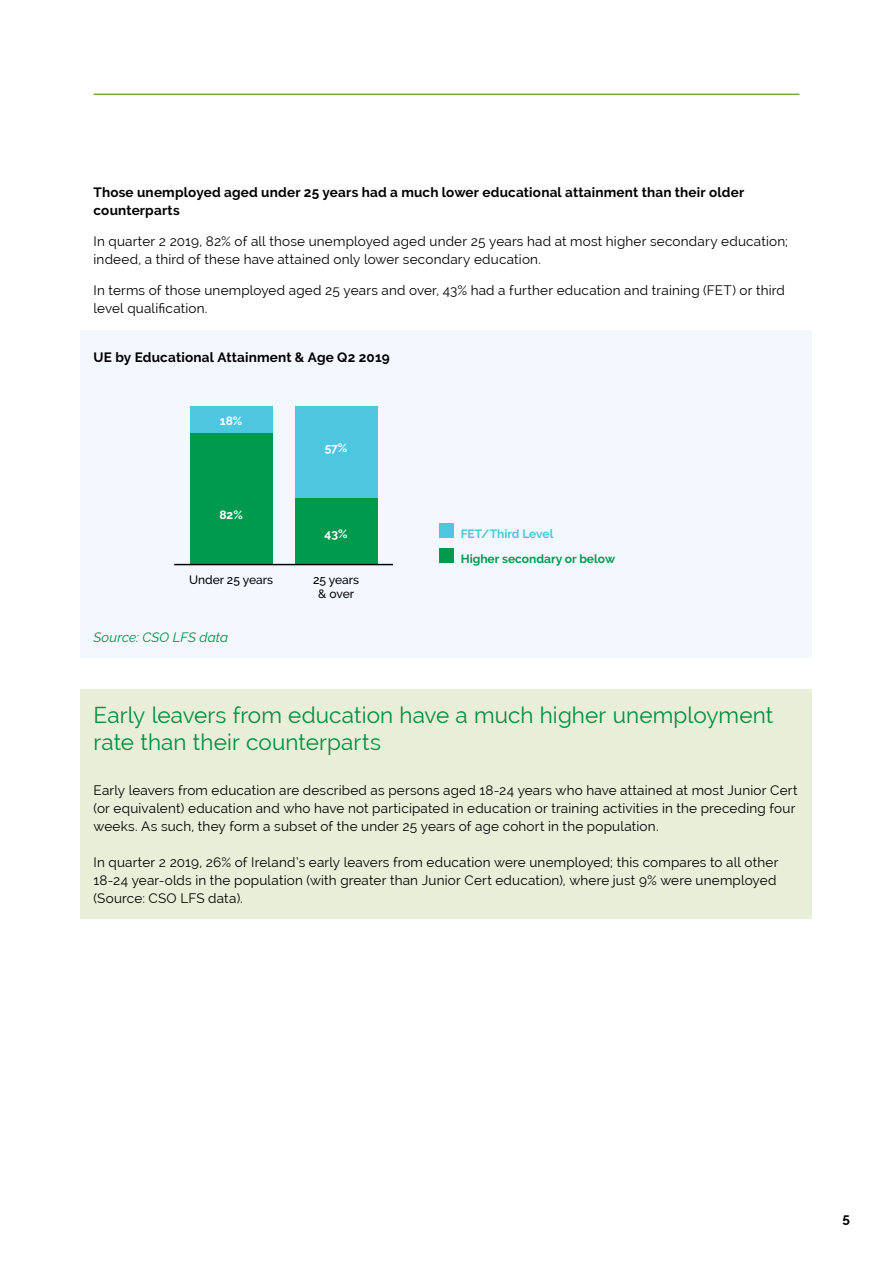
<style>
.page{position:relative;width:893px;height:1263px;background:#fff}
.page>*{position:absolute;margin:0;border:0;box-sizing:border-box;transform-origin:0 0}
.t1{font:22.5px/27px "Raleway";letter-spacing:.005em;color:#008e3f}
.t2{font:13.5px/18px "Raleway";letter-spacing:.015em;color:#000}
.t3{font:700 13.5px/18px "Raleway";letter-spacing:.015em;color:#000}
.t4{font:italic 13.5px "Raleway";letter-spacing:.01em;color:#008e3f}
.t5{font:500 12px/14.4px "Raleway";color:#000;text-align:center}
.t6{font:700 12px "Raleway";color:#009a4e}
.t7{font:700 12px "Raleway";color:#4fc6e0}
.t8{font:700 12px "Raleway";color:#fff}
</style>
<div class="page">
<hr style="left:94px;top:94px;width:705px;height:1px;background:#79ac2c">
<div style="left:81px;top:330px;width:731px;height:328px;background:#f3f8fe"></div>
<div style="left:81px;top:689px;width:731px;height:229px;background:#e8eed8"></div>
<div style="left:190px;top:433px;width:83px;height:131px;background:#009a4e"></div>
<div style="left:190px;top:406px;width:83px;height:27px;background:#4fc6e0"></div>
<div style="left:295px;top:406px;width:82px;height:92px;background:#4fc6e0"></div>
<div style="left:295px;top:498px;width:82px;height:66px;background:#009a4e"></div>
<div style="left:439px;top:549px;width:15px;height:14px;background:#009a4e"></div>
<div style="left:439px;top:524px;width:15px;height:14px;background:#4fc6e0"></div>
<hr style="left:174px;top:564px;width:219px;height:1px;background:#000">
<p class="t3" style="left:94px;top:184px;width:652px">Those unemployed aged under 25 years had a much lower educational attainment than their older counterparts</p>
<p class="t2" style="left:94px;top:232px;width:696px">In quarter 2 2019, 82% of all those unemployed aged under 25 years had at most higher secondary education; indeed, a third of these have attained only lower secondary education.</p>
<p class="t2" style="left:94px;top:281px;width:693px">In terms of those unemployed aged 25 years and over, 43% had a further education and training (FET) or third level qualification.</p>
<p class="t3" style="left:94px;top:348px;width:298px">UE by Educational Attainment &amp; Age Q2 2019</p>
<p class="t8" style="left:220px;top:414px;width:24px">18%</p>
<p class="t8" style="left:219px;top:508px;width:25px">82%</p>
<p class="t8" style="left:325px;top:441px;width:24px">57%</p>
<p class="t8" style="left:325px;top:527px;width:24px">43%</p>
<p class="t5" style="left:189px;top:572px;width:85px">Under 25 years</p>
<p class="t5" style="left:313px;top:572px;width:48px">25 years &amp; over</p>
<p class="t4" style="left:94px;top:629px;width:136px">Source: CSO LFS data</p>
<p class="t7" style="left:461px;top:527px;width:94px">FET/Third Level</p>
<p class="t6" style="left:461px;top:552px;width:156px">Higher secondary or below</p>
<h1 class="t1" style="left:94px;top:701px;width:681px">Early leavers from education have a much higher unemployment rate than their counterparts</h1>
<p class="t2" style="left:94px;top:781px;width:705px">Early leavers from education are described as persons aged 18-24 years who have attained at most Junior Cert (or equivalent) education and who have not participated in education or training activities in the preceding four weeks. As such, they form a subset of the under 25 years of age cohort in the population.</p>
<p class="t2" style="left:94px;top:853px;width:686px">In quarter 2 2019, 26% of Ireland’s early leavers from education were unemployed; this compares to all other<br>18-24 year-olds in the population (with greater than Junior Cert education), where just 9% were unemployed (Source: CSO LFS data).</p>
<p class="t3" style="left:842px;top:1209px;width:9px">5</p>
</div>
